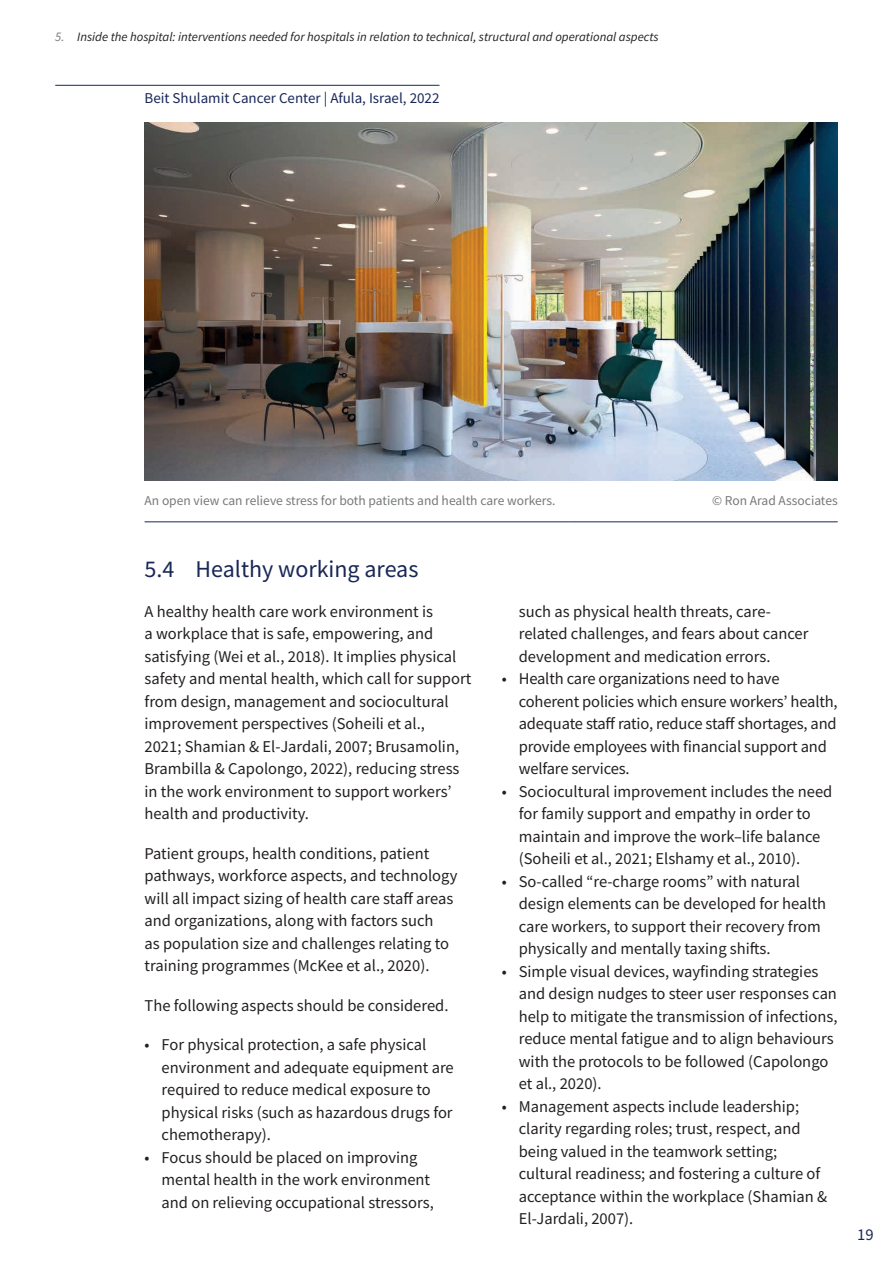
<style>
.page{position:relative;width:893px;height:1263px;background:#fff}
.page>*{position:absolute;margin:0;border:0;box-sizing:border-box;transform-origin:0 0}
.subheading_NUMERO{font:24px "Source Sans Pro";color:#182757}
.body_text{font:16.5px/22.5px "Source Sans Pro";color:#231f20}
.t1{font:16.5px "Source Sans Pro";color:#182757}
.Titolo_immagini_cont{font:15px "Source Sans Pro";color:#182757}
.Dida_immagini{font:13.5px "Source Sans Pro";color:#76787b}
.t2{font:italic 12.75px "Source Sans Pro";color:#231f20}
.s1{color:#76787b}
</style>
<div class="page">
<hr style="left:55px;top:85px;width:384px;height:1px;background:#182757">
<img style="left:145px;top:123px;width:693px;height:357px">
<hr style="left:145px;top:521px;width:425px;height:1px;background:#182757">
<hr style="left:570px;top:521px;width:268px;height:1px;background:#182757">
<p class="t2" style="left:55px;top:29px;width:605px"><span class="s1">5.</span> Inside the hospital: interventions needed for hospitals in relation to technical, structural and operational aspects</p>
<p class="Titolo_immagini_cont" style="left:145px;top:88px;width:296px">Beit Shulamit Cancer Center | Afula, Israel, 2022</p>
<p class="Dida_immagini" style="left:145px;top:492px;width:412px">An open view can relieve stress for both patients and health care workers.</p>
<p class="Dida_immagini" style="left:712px;top:492px;width:127px">© Ron Arad Associates</p>
<p class="subheading_NUMERO" style="left:145px;top:554px;width:275px">5.4 Healthy working areas</p>
<p class="body_text" style="left:145px;top:600px;width:328px">A healthy health care work environment is<br>a workplace that is safe, empowering, and satisfying (Wei et al., 2018). It implies physical safety and mental health, which call for support from design, management and sociocultural improvement perspectives (Soheili et al.,<br>2021; Shamian &amp; El-Jardali, 2007; Brusamolin, Brambilla &amp; Capolongo, 2022), reducing stress in the work environment to support workers’ health and productivity.</p>
<p class="body_text" style="left:145px;top:842px;width:314px">Patient groups, health conditions, patient pathways, workforce aspects, and technology will all impact sizing of health care staff areas and organizations, along with factors such<br>as population size and challenges relating to training programmes (McKee et al., 2020).</p>
<p class="body_text" style="left:145px;top:994px;width:305px">The following aspects should be considered.</p>
<p class="body_text" style="left:162px;top:1033px;width:294px;text-indent:-17px">• For physical protection, a safe physical environment and adequate equipment are required to reduce medical exposure to physical risks (such as hazardous drugs for chemotherapy).</p>
<p class="body_text" style="left:162px;top:1146px;width:274px;text-indent:-17px">• Focus should be placed on improving mental health in the work environment and on relieving occupational stressors,</p>
<p class="body_text" style="left:519px;top:600px;width:291px">such as physical health threats, care&shy;related challenges, and fears about cancer development and medication errors.</p>
<p class="body_text" style="left:519px;top:667px;width:320px;text-indent:-17px">• Health care organizations need to have coherent policies which ensure workers’ health, adequate staff ratio, reduce staff shortages, and provide employees with financial support and welfare services.</p>
<p class="body_text" style="left:519px;top:780px;width:315px;text-indent:-17px">• Sociocultural improvement includes the need for family support and empathy in order to maintain and improve the work–life balance (Soheili et al., 2021; Elshamy et al., 2010).</p>
<p class="body_text" style="left:519px;top:870px;width:309px;text-indent:-17px">• So-called “re-charge rooms” with natural design elements can be developed for health care workers, to support their recovery from physically and mentally taxing shifts.</p>
<p class="body_text" style="left:519px;top:960px;width:320px;text-indent:-17px">• Simple visual devices, wayfinding strategies and design nudges to steer user responses can help to mitigate the transmission of infections, reduce mental fatigue and to align behaviours with the protocols to be followed (Capolongo et al., 2020).</p>
<p class="body_text" style="left:519px;top:1095px;width:310px;text-indent:-17px">• Management aspects include leadership; clarity regarding roles; trust, respect, and being valued in the teamwork setting; cultural readiness; and fostering a culture of acceptance within the workplace (Shamian &amp; El-Jardali, 2007).</p>
<p class="t1" style="left:857px;top:1224px;width:18px">19</p>
</div>
